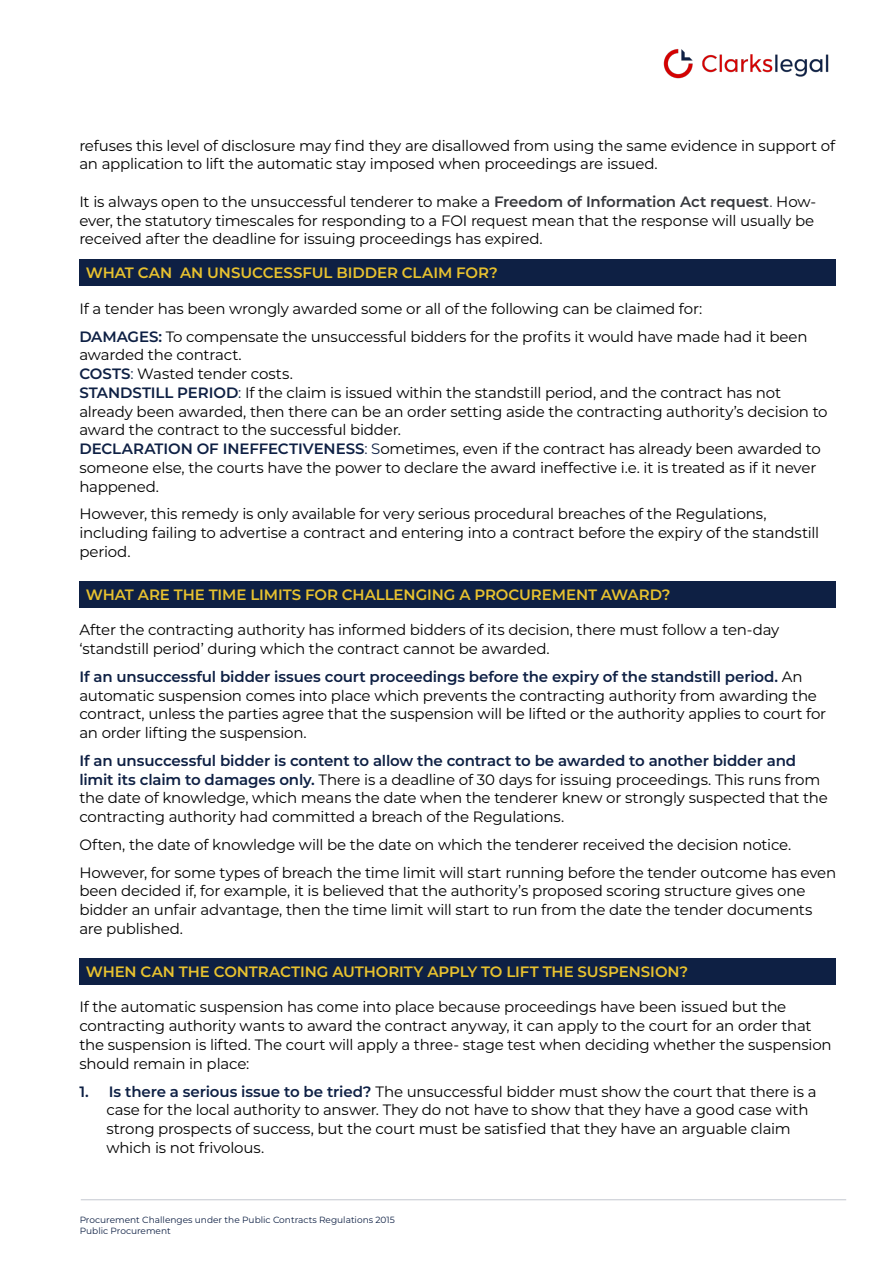
<style>
.page{position:relative;width:893px;height:1263px;background:#fff}
.page>*{position:absolute;margin:0;border:0;box-sizing:border-box;transform-origin:0 0}
.t1{font:15px/18.8px "Montserrat";letter-spacing:-.015em;color:#000}
.t2{font:600 15px "Montserrat";letter-spacing:-.005em;color:#e8c22f}
.t3{font:9px/10.8px "Montserrat";color:#0e2044}
.s1{font-weight:600;color:#36383d}
.s2{color:#36383d}
.s3{font-weight:600;color:#0e2044}
.s4{color:#0e2044}
</style>
<div class="page">
<hr style="left:81px;top:1199px;width:765px;height:1px;background:#c3c7d0">
<div style="left:79px;top:259px;width:757px;height:27px;background:#0e2044"></div>
<div style="left:79px;top:581px;width:757px;height:27px;background:#0e2044"></div>
<div style="left:79px;top:958px;width:757px;height:27px;background:#0e2044"></div>
<img style="left:663px;top:49px;width:166px;height:30px">
<p class="t1" style="left:79px;top:135px;width:757px">refuses this level of disclosure may find they are disallowed from using the same evidence in support of an application to lift the automatic stay imposed when proceedings are issued.</p>
<p class="t1" style="left:79px;top:192px;width:738px">It is always open to the unsuccessful tenderer to make a <span class="s1">Freedom of Information Act request</span><span class="s2">.</span> How&shy;ever, the statutory timescales for responding to a FOI request mean that the response will usually be received after the deadline for issuing proceedings has expired.</p>
<p class="t2" style="left:86px;top:262px;width:413px">WHAT CAN AN UNSUCCESSFUL BIDDER CLAIM FOR?</p>
<p class="t1" style="left:79px;top:294px;width:730px;line-height:27.8px">If a tender has been wrongly awarded some or all of the following can be claimed for:<br><span class="s3">DAMAGES:</span> To compensate the unsuccessful bidders for the profits it would have made had it been</p>
<p class="t1" style="left:79px;top:345px;width:750px">awarded the contract.<br><span class="s3">COSTS</span><span class="s4">:</span> Wasted tender costs.<br><span class="s3">STANDSTILL PERIOD</span><span class="s4">:</span> If the claim is issued within the standstill period, and the contract has not already been awarded, then there can be an order setting aside the contracting authority’s decision to award the contract to the successful bidder.<br><span class="s3">DECLARATION OF INEFFECTIVENESS</span><span class="s4">: S</span>ometimes, even if the contract has already been awarded to someone else, the courts have the power to declare the award ineffective i.e. it is treated as if it never happened.</p>
<p class="t1" style="left:79px;top:504px;width:741px">However, this remedy is only available for very serious procedural breaches of the Regulations, including failing to advertise a contract and entering into a contract before the expiry of the standstill period.</p>
<p class="t2" style="left:86px;top:584px;width:586px">WHAT ARE THE TIME LIMITS FOR CHALLENGING A PROCUREMENT AWARD?</p>
<p class="t1" style="left:79px;top:620px;width:701px">After the contracting authority has informed bidders of its decision, there must follow a ten-day ‘standstill period’ during which the contract cannot be awarded.</p>
<p class="t1" style="left:79px;top:667px;width:748px"><span class="s3">If an unsuccessful bidder issues court proceedings before the expiry of the standstill period.</span> An automatic suspension comes into place which prevents the contracting authority from awarding the contract, unless the parties agree that the suspension will be lifted or the authority applies to court for an order lifting the suspension.</p>
<p class="t1" style="left:79px;top:751px;width:750px"><span class="s3">If an unsuccessful bidder is content to allow the contract to be awarded to another bidder and limit its claim to damages only.</span> There is a deadline of 30 days for issuing proceedings. This runs from the date of knowledge, which means the date when the tenderer knew or strongly suspected that the contracting authority had committed a breach of the Regulations.</p>
<p class="t1" style="left:79px;top:830px;width:758px;line-height:27.8px">Often, the date of knowledge will be the date on which the tenderer received the decision notice.<br>However, for some types of breach the time limit will start running before the tender outcome has even</p>
<p class="t1" style="left:79px;top:881px;width:734px">been decided if, for example, it is believed that the authority’s proposed scoring structure gives one bidder an unfair advantage, then the time limit will start to run from the date the tender documents are published.</p>
<p class="t2" style="left:86px;top:961px;width:604px">WHEN CAN THE CONTRACTING AUTHORITY APPLY TO LIFT THE SUSPENSION?</p>
<p class="t1" style="left:79px;top:997px;width:754px">If the automatic suspension has come into place because proceedings have been issued but the contracting authority wants to award the contract anyway, it can apply to the court for an order that the suspension is lifted. The court will apply a three- stage test when deciding whether the suspension should remain in place:</p>
<p class="t1" style="left:106px;top:1081px;width:712px;text-indent:-27px"><span class="s3">1. Is there a serious issue to be tried?</span> The unsuccessful bidder must show the court that there is a case for the local authority to answer. They do not have to show that they have a good case with strong prospects of success, but the court must be satisfied that they have an arguable claim which is not frivolous.</p>
<p class="t3" style="left:80px;top:1214px;width:317px">Procurement Challenges under the Public Contracts Regulations 2015<br>Public Procurement</p>
</div>
